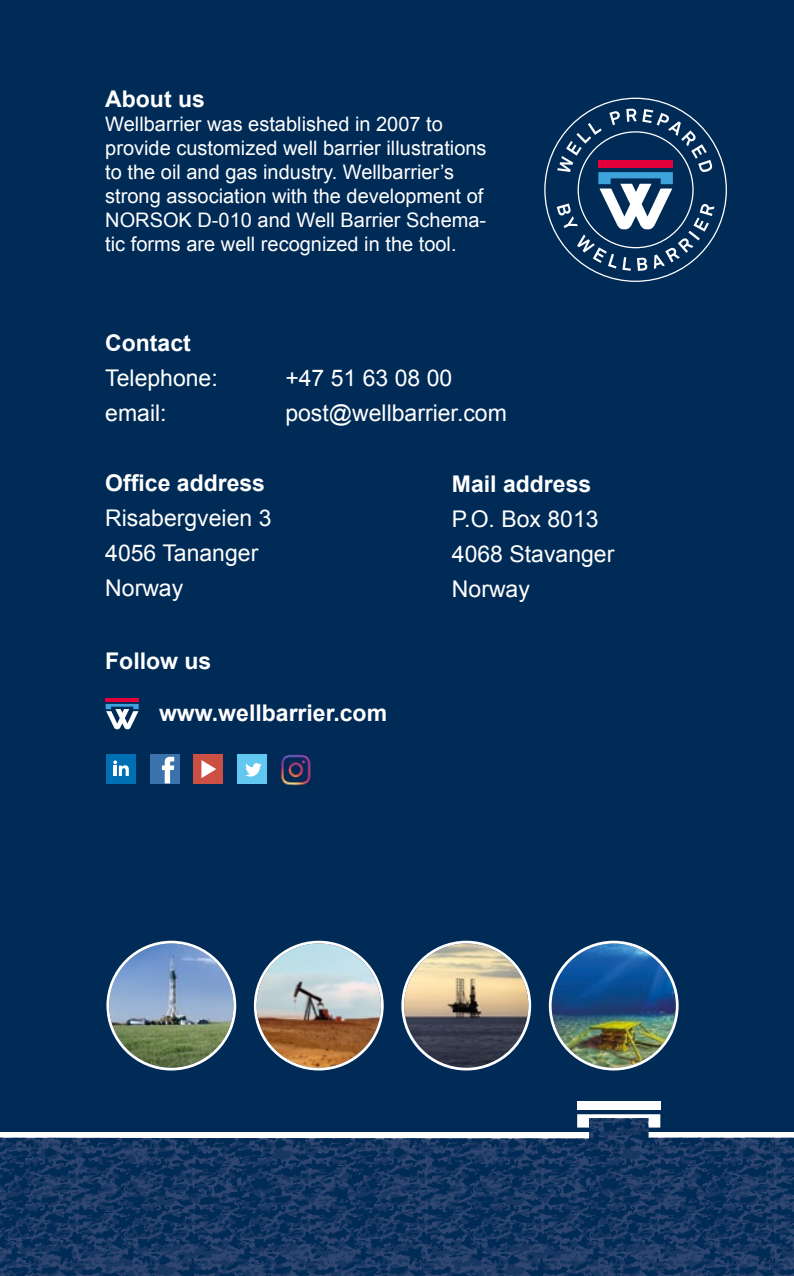
<style>
.page{position:relative;width:794px;height:1276px;background:#fff}
.page>*{position:absolute;margin:0;border:0;box-sizing:border-box;transform-origin:0 0}
.t1{font:23px/35px "Arial";color:#fff}
.t2{font:700 23px "Arial";color:#fff}
.t3{font:20px/24px "Arial";color:#fff}
</style>
<div class="page">
<div style="left:0;top:0;width:794px;height:1140px;background:#002b56"></div>
<svg style="left:577px;top:1114px;width:83px;height:4px"></svg>
<div style="left:577px;top:1101px;width:83px;height:8px;background:#fff"></div>
<svg style="left:556px;top:108px;width:158px;height:163px"></svg>
<div style="left:598px;top:160px;width:75px;height:8px;background:#e4003a"></div>
<img style="left:109px;top:943px;width:124px;height:124px;border-radius:62px">
<div style="left:106px;top:940px;width:130px;height:130px;border:3px solid #fff;border-radius:50%"></div>
<img style="left:404px;top:943px;width:124px;height:124px;border-radius:62px">
<div style="left:401px;top:940px;width:130px;height:130px;border:3px solid #fff;border-radius:50%"></div>
<img style="left:256px;top:943px;width:125px;height:125px;border-radius:62px">
<div style="left:253px;top:940px;width:131px;height:131px;border:3px solid #fff;border-radius:50%"></div>
<img style="left:551px;top:943px;width:125px;height:124px;border-radius:62px">
<div style="left:549px;top:940px;width:129px;height:130px;border:3px solid #fff;border-radius:50%"></div>
<svg style="left:0;top:1118px;width:794px;height:158px;background:#1b3c66"></svg>
<div style="left:106px;top:754px;width:29px;height:29px;background:#0070b4"></div>
<svg style="left:113px;top:760px;width:16px;height:16px"></svg>
<div style="left:150px;top:754px;width:29px;height:29px;background:#3a73ac"></div>
<svg style="left:162px;top:757px;width:12px;height:26px"></svg>
<div style="left:194px;top:754px;width:29px;height:29px;background:#cd5045"></div>
<svg style="left:201px;top:760px;width:15px;height:18px"></svg>
<div style="left:238px;top:754px;width:29px;height:29px;background:#62c7f1"></div>
<svg style="left:245px;top:763px;width:17px;height:13px"></svg>
<svg style="left:105px;top:698px;width:34px;height:32px"></svg>
<hr style="left:106px;top:698px;width:33px;height:4px;background:#e4003a">
<img style="left:280px;top:754px;width:31px;height:32px">
<p class="t2" style="left:105px;top:84px;width:101px">About us</p>
<p class="t3" style="left:105px;top:112px;width:383px">Wellbarrier was established in 2007 to provide customized well barrier illustrations to the oil and gas industry. Wellbarrier’s strong association with the development of NORSOK D-010 and Well Barrier Schema&shy;tic forms are well recognized in the tool.</p>
<p class="t2" style="left:105px;top:327px;width:87px">Contact</p>
<p class="t1" style="left:105px;top:360px;width:114px">Telephone:</p>
<p class="t1" style="left:285px;top:360px;width:168px">+47 51 63 08 00</p>
<p class="t1" style="left:105px;top:395px;width:63px">email:</p>
<p class="t1" style="left:285px;top:395px;width:223px">post@wellbarrier.com</p>
<p class="t2" style="left:105px;top:467px;width:161px">Office address</p>
<p class="t1" style="left:105px;top:500px;width:168px">Risabergveien 3<br>4056 Tananger<br>Norway</p>
<p class="t2" style="left:105px;top:645px;width:108px">Follow us</p>
<p class="t2" style="left:159px;top:698px;width:229px">www.wellbarrier.com</p>
<p class="t2" style="left:452px;top:468px;width:141px">Mail address</p>
<p class="t1" style="left:452px;top:501px;width:164px">P.O. Box 8013<br>4068 Stavanger<br>Norway</p>
</div>
